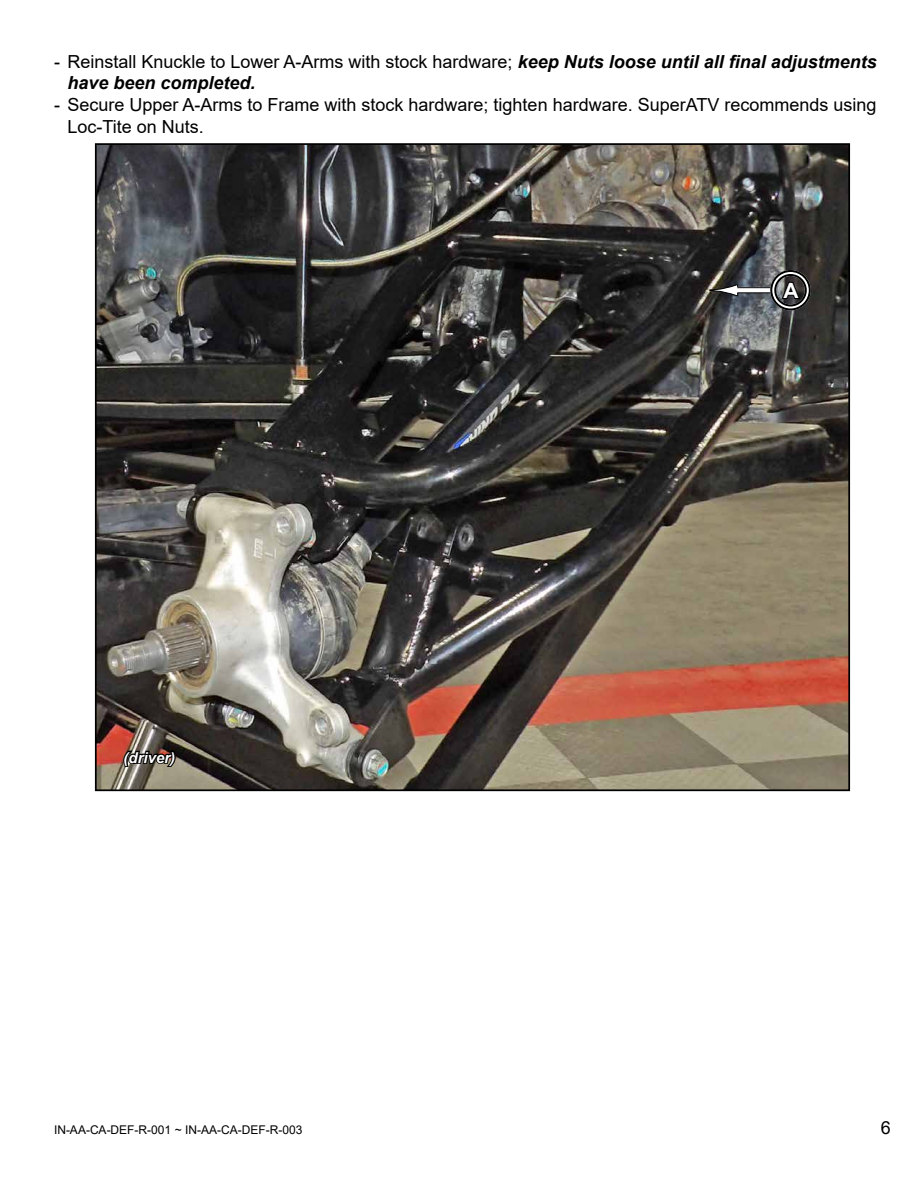
<style>
.page{position:relative;width:918px;height:1188px;background:#fff}
.page>*{position:absolute;margin:0;border:0;box-sizing:border-box;transform-origin:0 0}
.t1{font:700 21px "Arial";color:#fff}
.t2{font:italic 700 18px/21.6px "Arial";color:#000}
.t3{font:18px/21.6px "Arial";color:#000}
.t4{font:italic 700 15px "Arial";color:#fff}
.t5{font:12px "Arial";color:#000}
.s1{font-weight:400;font-style:normal}
</style>
<div class="page">
<img style="left:98px;top:146px;width:749px;height:642px">
<svg style="left:122px;top:749px;width:55px;height:19px"></svg>
<div style="left:737px;top:288px;width:36px;height:5px;background:#fff"></div>
<div style="left:737px;top:287px;width:36px;height:6px;border:1px solid #000"></div>
<svg style="left:709px;top:284px;width:29px;height:13px"></svg>
<svg style="left:780px;top:280px;width:22px;height:20px"></svg>
<div style="left:770px;top:270px;width:41px;height:40px;border:6px solid #fff;border-radius:50%"></div>
<div style="left:770px;top:270px;width:41px;height:40px;border:2px solid #000;border-radius:50%"></div>
<div style="left:774px;top:274px;width:33px;height:32px;border:2px solid #000;border-radius:50%"></div>
<p class="t2" style="left:68px;top:51px;width:811px;text-indent:-14px"><span class="s1">- Reinstall Knuckle to Lower A-Arms with stock hardware;</span> keep Nuts loose until all final adjustments have been completed.</p>
<p class="t3" style="left:68px;top:94px;width:810px;text-indent:-14px">- Secure Upper A-Arms to Frame with stock hardware; tighten hardware. SuperATV recommends using<br>Loc-Tite on Nuts.</p>
<p class="t4" style="left:124px;top:747px;width:53px">(driver)</p>
<p class="t1" style="left:783px;top:276px;width:17px">A</p>
<p class="t5" style="left:54px;top:1122px;width:250px">IN-AA-CA-DEF-R-001 ~ IN-AA-CA-DEF-R-003</p>
<p class="t3" style="left:881px;top:1117px;width:12px">6</p>
</div>
